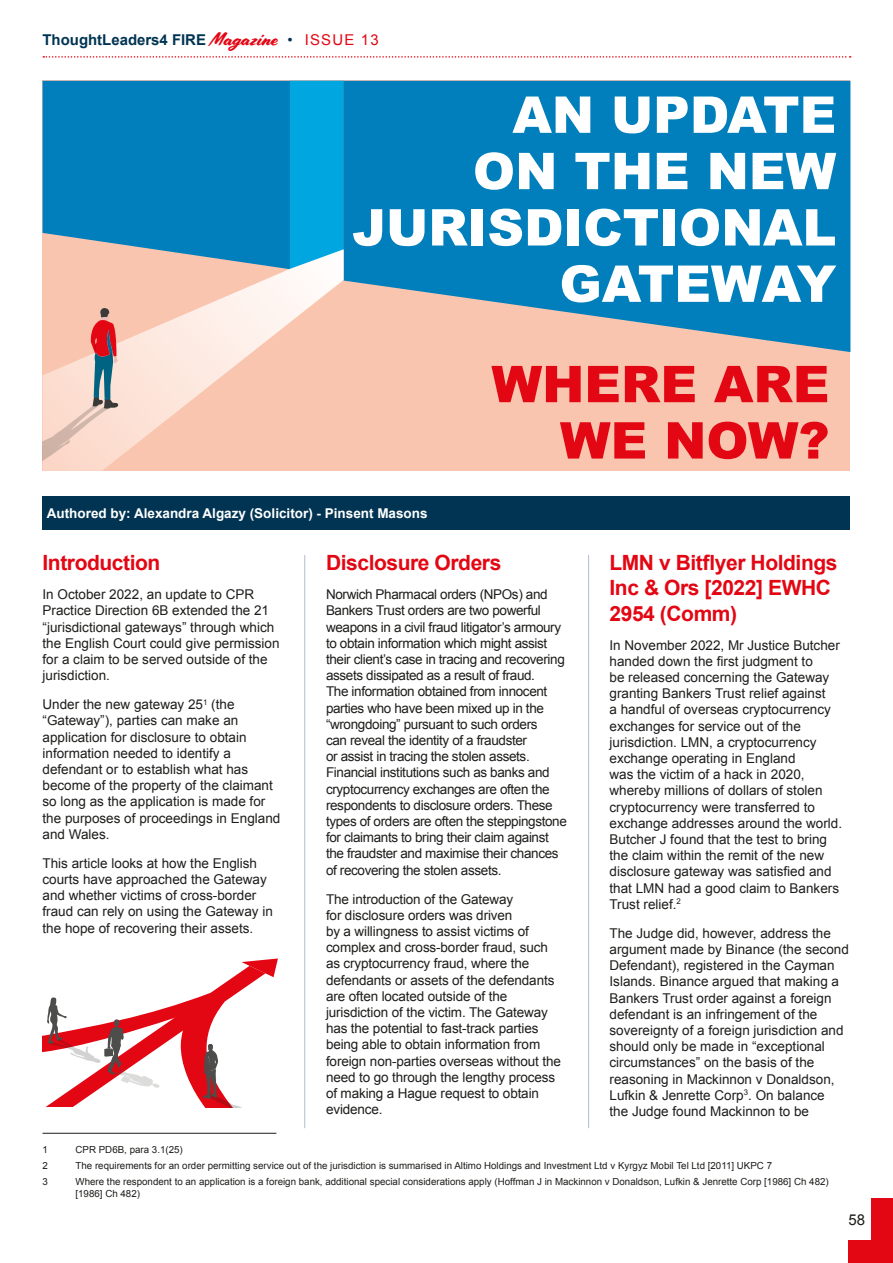
<style>
.page{position:relative;width:893px;height:1263px;background:#fff}
.page>*{position:absolute;margin:0;border:0;box-sizing:border-box;transform-origin:0 0}
.t1{font:900 50.7px/56.4px "Arial";color:#fff;text-align:right}
.t2{font:900 50.7px/56.4px "Arial";color:#e30613;text-align:right}
.t3{font:700 21px/25.2px "Arial";letter-spacing:-.02em;color:#e30613}
.t4{font:700 15px "Arial";color:#003452}
.t5{font:15px "Arial";color:#1d1d1b}
.t6{font:13.5px/16.2px "Arial";color:#1d1d1b}
.t7{font:13.5px/16.2px "Arial";letter-spacing:-.025em;color:#1d1d1b}
.t8{font:700 13.5px "Arial";color:#fff}
.t9{font:9.75px/11.7px "Arial";color:#1d1d1b}
.s1{font-family:"Cortado";font-weight:400;font-size:18.6px;color:#e30613}
.s2{font-weight:400}
.s3{font-weight:400;color:#e30613}
</style>
<div class="page">
<svg style="left:43px;top:56px;width:808px;height:2px"></svg>
<div style="left:872px;top:1198px;width:21px;height:65px;background:#e30613"></div>
<div style="left:848px;top:1241px;width:45px;height:22px;background:#e30613"></div>
<div style="left:43px;top:81px;width:807px;height:390px;background:#f9c5af"></div>
<div style="left:43px;top:81px;width:247px;height:168px;background:#007fbc"></div>
<div style="left:290px;top:81px;width:54px;height:168px;background:#00a6df"></div>
<svg style="left:344px;top:81px;width:506px;height:271px;background:#2088ba"></svg>
<svg style="left:119px;top:249px;width:225px;height:208px"></svg>
<svg style="left:43px;top:308px;width:76px;height:163px"></svg>
<div style="left:43px;top:496px;width:807px;height:33px;background:#003452"></div>
<svg style="left:43px;top:958px;width:235px;height:149px"></svg>
<hr style="left:43px;top:1133px;width:233px;height:1px;background:#1d1d1b">
<hr style="left:304px;top:555px;width:1px;height:573px;background:#b3bdcd">
<hr style="left:588px;top:555px;width:1px;height:573px;background:#b3bdcd">
<p class="t4" style="left:43px;top:29px;width:338px">ThoughtLeaders4 FIRE <span class="s1">Magazine</span> <span class="s2">•</span> <span class="s3">ISSUE 13</span></p>
<h1 class="t1" style="left:352px;top:85px;width:486px">AN UPDATE<br>ON THE NEW<br>JURISDICTIONAL<br>GATEWAY</h1>
<h1 class="t2" style="left:491px;top:354px;width:340px">WHERE ARE<br>WE NOW?</h1>
<p class="t8" style="left:47px;top:504px;width:382px">Authored by: Alexandra Algazy (Solicitor) - Pinsent Masons</p>
<h2 class="t3" style="left:43px;top:551px;width:119px">Introduction</h2>
<p class="t6" style="left:43px;top:586px;width:239px">In October 2022, an update to CPR Practice Direction 6B extended the 21 “jurisdictional gateways” through which the English Court could give permission for a claim to be served outside of the jurisdiction.</p>
<p class="t6" style="left:43px;top:696px;width:239px">Under the new gateway 25<sup>1</sup> (the “Gateway”), parties can make an application for disclosure to obtain information needed to identify a defendant or to establish what has become of the property of the claimant so long as the application is made for the purposes of proceedings in England and Wales.</p>
<p class="t6" style="left:43px;top:855px;width:232px">This article looks at how the English courts have approached the Gateway and whether victims of cross-border fraud can rely on using the Gateway in the hope of recovering their assets.</p>
<h2 class="t3" style="left:326px;top:551px;width:177px">Disclosure Orders</h2>
<p class="t7" style="left:326px;top:586px;width:242px">Norwich Pharmacal orders (NPOs) and Bankers Trust orders are two powerful weapons in a civil fraud litigator’s armoury to obtain information which might assist their client’s case in tracing and recovering assets dissipated as a result of fraud.<br>The information obtained from innocent parties who have been mixed up in the “wrongdoing” pursuant to such orders<br>can reveal the identity of a fraudster<br>or assist in tracing the stolen assets.<br>Financial institutions such as banks and cryptocurrency exchanges are often the respondents to disclosure orders. These types of orders are often the steppingstone for claimants to bring their claim against the fraudster and maximise their chances of recovering the stolen assets.</p>
<p class="t6" style="left:326px;top:891px;width:236px">The introduction of the Gateway<br>for disclosure orders was driven<br>by a willingness to assist victims of complex and cross-border fraud, such as cryptocurrency fraud, where the defendants or assets of the defendants are often located outside of the jurisdiction of the victim. The Gateway has the potential to fast-track parties being able to obtain information from foreign non-parties overseas without the need to go through the lengthy process of making a Hague request to obtain evidence.</p>
<h2 class="t3" style="left:609px;top:551px;width:230px">LMN v Bitflyer Holdings<br>Inc &amp; Ors [2022] EWHC<br>2954 (Comm)</h2>
<p class="t6" style="left:609px;top:637px;width:234px">In November 2022, Mr Justice Butcher handed down the first judgment to<br>be released concerning the Gateway granting Bankers Trust relief against<br>a handful of overseas cryptocurrency exchanges for service out of the jurisdiction. LMN, a cryptocurrency exchange operating in England<br>was the victim of a hack in 2020, whereby millions of dollars of stolen cryptocurrency were transferred to exchange addresses around the world.<br>Butcher J found that the test to bring the claim within the remit of the new disclosure gateway was satisfied and that LMN had a good claim to Bankers Trust relief.<sup>2</sup></p>
<p class="t6" style="left:609px;top:925px;width:241px">The Judge did, however, address the argument made by Binance (the second Defendant), registered in the Cayman Islands. Binance argued that making a Bankers Trust order against a foreign defendant is an infringement of the sovereignty of a foreign jurisdiction and should only be made in “exceptional circumstances” on the basis of the reasoning in Mackinnon v Donaldson, Lufkin &amp; Jenrette Corp<sup>3</sup>. On balance<br>the Judge found Mackinnon to be</p>
<p class="t9" style="left:43px;top:1144px;width:7px">1</p>
<p class="t9" style="left:76px;top:1144px;width:109px">CPR PD6B, para 3.1(25)</p>
<p class="t9" style="left:43px;top:1160px;width:7px">2</p>
<p class="t9" style="left:76px;top:1160px;width:698px">The requirements for an order permitting service out of the jurisdiction is summarised in Altimo Holdings and Investment Ltd v Kyrgyz Mobil Tel Ltd [2011] UKPC 7</p>
<p class="t9" style="left:43px;top:1176px;width:7px">3</p>
<p class="t9" style="left:76px;top:1176px;width:755px">Where the respondent to an application is a foreign bank, additional special considerations apply (Hoffman J in Mackinnon v Donaldson, Lufkin &amp; Jenrette Corp [1986] Ch 482) [1986] Ch 482)</p>
<p class="t5" style="left:848px;top:1210px;width:18px">58</p>
</div>
